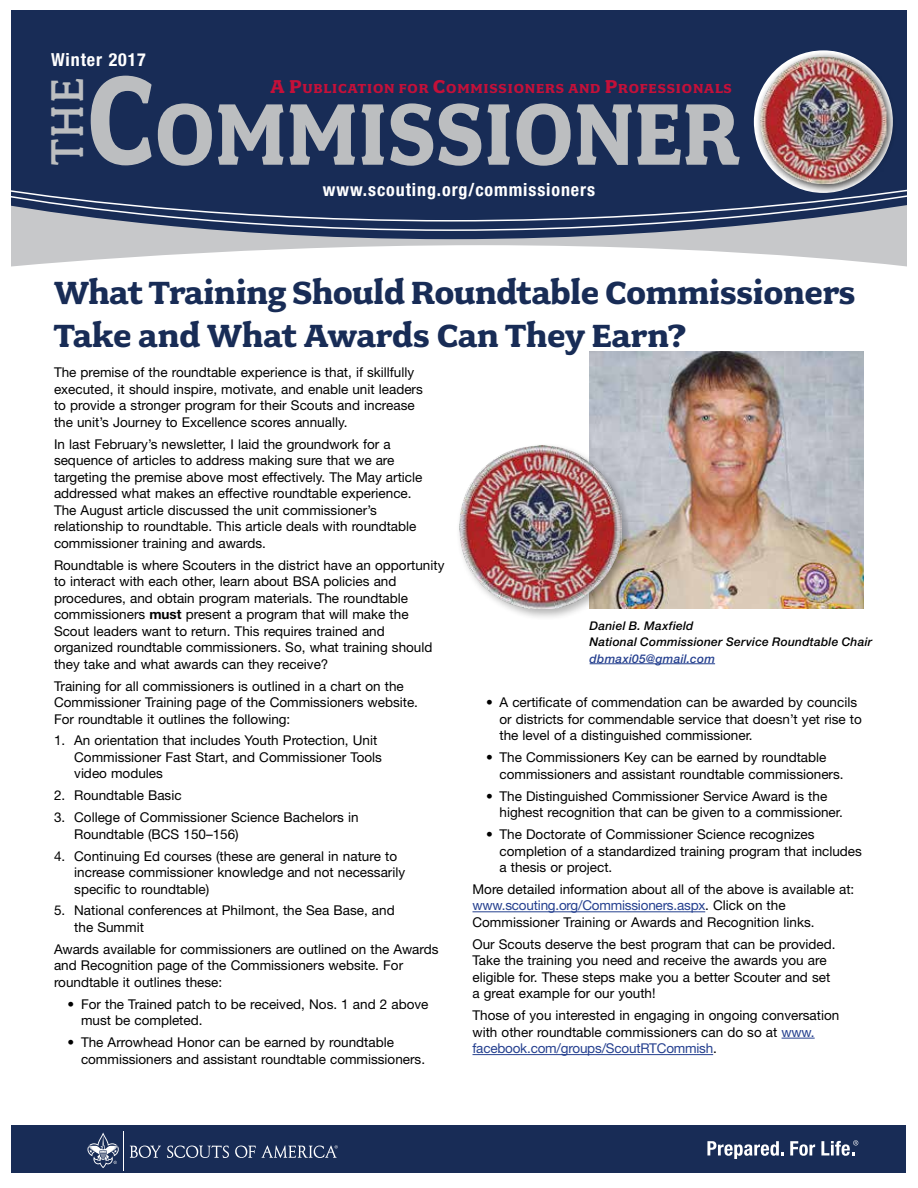
<style>
.page{position:relative;width:918px;height:1188px;background:#fff}
.page>*{position:absolute;margin:0;border:0;box-sizing:border-box;transform-origin:0 0}
.t1{font:700 97.95px "Fairplex Wide";color:#bcbec0;scale:.87 1}
.t2{font:500 51.6px "Fairplex Wide";color:#bcbec0;scale:.87 1}
.t3{font:700 36px/43.2px "Fairplex Wide";letter-spacing:-.02em;color:#182c56}
.t4{font:700 condensed 18px "Helvetica Neue LT Std";letter-spacing:.05em;color:#fff}
.t5{font:700 14.7px "Fairplex Wide";letter-spacing:.055em;color:#c41039}
.t6{font:13.5px/16.5px "Helvetica Neue LT Std";color:#000}
.t7{font:italic 500 12px/16.5px "Helvetica Neue LT Std";letter-spacing:.02em;color:#000}
.t8{font:italic 500 12px "Helvetica Neue LT Std";letter-spacing:.02em;color:#25408f}
.s1{font-size:143.55px}
.s2{font-size:20.85px}
.s3{font-weight:700}
.s4{color:#25408f}
</style>
<div class="page">
<div style="left:12px;top:1126px;width:894px;height:47px;background:#182c56"></div>
<svg style="left:87px;top:1133px;width:32px;height:35px"></svg>
<hr style="left:123px;top:1131px;width:1px;height:40px;background:#fff">
<svg style="left:130px;top:1146px;width:31px;height:12px"></svg>
<svg style="left:167px;top:1146px;width:62px;height:12px"></svg>
<svg style="left:235px;top:1146px;width:21px;height:12px"></svg>
<svg style="left:262px;top:1145px;width:76px;height:13px"></svg>
<svg style="left:707px;top:1141px;width:77px;height:18px"></svg>
<svg style="left:790px;top:1141px;width:25px;height:15px"></svg>
<svg style="left:821px;top:1140px;width:37px;height:16px"></svg>
<svg style="left:12px;top:239px;width:894px;height:28px"></svg>
<svg style="left:12px;top:232px;width:894px;height:7px;background:#8f96a5"></svg>
<svg style="left:12px;top:222px;width:894px;height:10px;background:#6e7990"></svg>
<div style="left:12px;top:11px;width:894px;height:211px;background:#182c56"></div>
<div style="left:88px;top:73px;width:67px;height:95px;background:#182c56"></div>
<div style="left:755px;top:51px;width:142px;height:143px;background:#000;opacity:.75"></div>
<img style="left:760px;top:57px;width:127px;height:127px">
<hr style="left:472px;top:911px;width:233px;height:1px;background:#25408f">
<hr style="left:782px;top:1038px;width:33px;height:1px;background:#25408f">
<hr style="left:472px;top:1054px;width:241px;height:1px;background:#25408f">
<hr style="left:590px;top:663px;width:125px;height:1px;background:#25408f">
<img style="left:590px;top:351px;width:274px;height:258px">
<div style="left:456px;top:442px;width:178px;height:180px;background:#000;opacity:.3"></div>
<img style="left:459px;top:445px;width:162px;height:164px">
<h3 class="t4" style="left:51px;top:48px;width:96px">Winter 2017</h3>
<h1 class="t1" style="left:86px;top:78px;width:753px"><span class="s1">C</span>OMMISSIONER</h1>
<h3 class="t4" style="left:323px;top:178px;width:274px">www.scouting.org/commissioners</h3>
<h2 class="t2" style="left:38px;top:165px;width:103px;rotate:-90deg">THE</h2>
<p class="t5" style="left:271px;top:80px;width:463px"><span class="s2">A P</span>UBLICATION FOR <span class="s2">C</span>OMMISSIONERS AND <span class="s2">P</span>ROFESSIONALS</p>
<h3 class="t3" style="left:54px;top:271px;width:803px">What Training Should Roundtable Commissioners<br>Take and What Awards Can They Earn?</h3>
<p class="t6" style="left:54px;top:364px;width:370px">The premise of the roundtable experience is that, if skillfully executed, it should inspire, motivate, and enable unit leaders to provide a stronger program for their Scouts and increase the unit’s Journey to Excellence scores annually.</p>
<p class="t6" style="left:54px;top:436px;width:370px">In last February’s newsletter, I laid the groundwork for a sequence of articles to address making sure that we are targeting the premise above most effectively. The May article addressed what makes an effective roundtable experience.<br>The August article discussed the unit commissioner’s relationship to roundtable. This article deals with roundtable commissioner training and awards.</p>
<p class="t6" style="left:54px;top:556px;width:392px">Roundtable is where Scouters in the district have an opportunity to interact with each other, learn about BSA policies and procedures, and obtain program materials. The roundtable commissioners <span class="s3">must</span> present a program that will make the Scout leaders want to return. This requires trained and organized roundtable commissioners. So, what training should they take and what awards can they receive?</p>
<p class="t6" style="left:54px;top:677px;width:366px">Training for all commissioners is outlined in a chart on the<br>Commissioner Training page of the Commissioners website.<br>For roundtable it outlines the following:</p>
<p class="t6" style="left:74px;top:732px;width:309px;text-indent:-20px">1. An orientation that includes Youth Protection, Unit<br>Commissioner Fast Start, and Commissioner Tools video modules</p>
<p class="t6" style="left:54px;top:787px;width:129px">2. Roundtable Basic</p>
<p class="t6" style="left:74px;top:809px;width:286px;text-indent:-20px">3. College of Commissioner Science Bachelors in<br>Roundtable (BCS 150–156)</p>
<p class="t6" style="left:74px;top:847px;width:332px;text-indent:-20px">4. Continuing Ed courses (these are general in nature to increase commissioner knowledge and not necessarily specific to roundtable)</p>
<p class="t6" style="left:74px;top:902px;width:322px;text-indent:-20px">5. National conferences at Philmont, the Sea Base, and the Summit</p>
<p class="t6" style="left:54px;top:941px;width:386px">Awards available for commissioners are outlined on the Awards and Recognition page of the Commissioners website. For roundtable it outlines these:</p>
<p class="t6" style="left:81px;top:996px;width:349px;text-indent:-14px">• For the Trained patch to be received, Nos. 1 and 2 above must be completed.</p>
<p class="t6" style="left:81px;top:1034px;width:346px;text-indent:-14px">• The Arrowhead Honor can be earned by roundtable commissioners and assistant roundtable commissioners.</p>
<p class="t7" style="left:590px;top:617px;width:284px">Daniel B. Maxfield<br>National Commissioner Service Roundtable Chair</p>
<p class="t8" style="left:590px;top:651px;width:127px">dbmaxi05@gmail.com</p>
<p class="t6" style="left:500px;top:694px;width:364px;text-indent:-14px">• A certificate of commendation can be awarded by councils or districts for commendable service that doesn’t yet rise to the level of a distinguished commissioner.</p>
<p class="t6" style="left:500px;top:749px;width:346px;text-indent:-14px">• The Commissioners Key can be earned by roundtable commissioners and assistant roundtable commissioners.</p>
<p class="t6" style="left:500px;top:787px;width:345px;text-indent:-14px">• The Distinguished Commissioner Service Award is the highest recognition that can be given to a commissioner.</p>
<p class="t6" style="left:500px;top:826px;width:364px;text-indent:-14px">• The Doctorate of Commissioner Science recognizes completion of a standardized training program that includes a thesis or project.</p>
<p class="t6" style="left:472px;top:881px;width:383px">More detailed information about all of the above is available at: <span class="s4">www.scouting.org/Commissioners.aspx</span>. Click on the<br>Commissioner Training or Awards and Recognition links.</p>
<p class="t6" style="left:472px;top:936px;width:365px">Our Scouts deserve the best program that can be provided.<br>Take the training you need and receive the awards you are eligible for. These steps make you a better Scouter and set a great example for our youth!</p>
<p class="t6" style="left:472px;top:1007px;width:368px">Those of you interested in engaging in ongoing conversation with other roundtable commissioners can do so at <span class="s4">www. facebook.com/groups/ScoutRTCommish</span>.</p>
</div>
